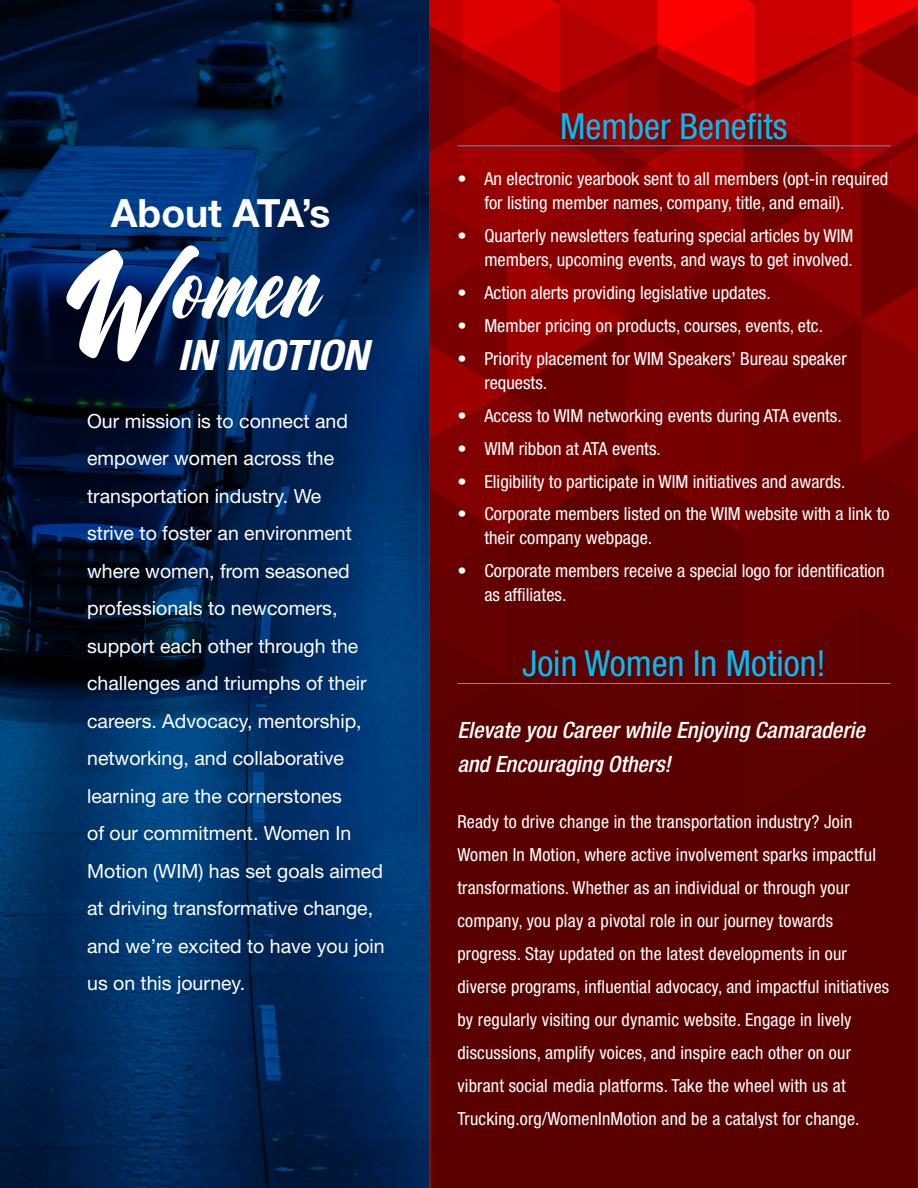
<style>
.page{position:relative;width:918px;height:1188px;background:#fff}
.page>*{position:absolute;margin:0;border:0;box-sizing:border-box;transform-origin:0 0}
.t1{font:88.5px "Aylafs";color:#fff}
.t2{font:italic 700 condensed 42px "Helvetica Neue LT Std";color:#fff;scale:1.08 1}
.t3{font:700 39px "Helvetica Neue LT Std";color:#fff}
.t4{font:condensed 36px "Helvetica Neue LT Std";color:#00bef3}
.t5{font:italic 500 condensed 22.5px/34.5px "Helvetica Neue LT Std";color:#fff}
.t6{font:19.5px/37.5px "Helvetica Neue LT Std";color:#fff}
.t7{font:condensed 18px/33px "Helvetica Neue LT Std";color:#fff}
</style>
<div class="page">
<img style="left:917px;top:0;width:1px;height:199px">
<svg style="left:0;top:0;width:429px;height:1188px;background:#002655"></svg>
<img style="left:429px;top:6px;width:488px;height:1182px">
<hr style="left:457px;top:145px;width:433px;height:1px;background:#00bef3">
<hr style="left:457px;top:683px;width:433px;height:1px;background:#00bef3">
<svg style="left:66px;top:243px;width:133px;height:119px"></svg>
<h3 class="t3" style="left:111px;top:189px;width:221px">About ATA’s</h3>
<h1 class="t1" style="left:172px;top:240px;width:146px">omen</h1>
<h2 class="t2" style="left:177px;top:330px;width:178px">IN MOTION</h2>
<p class="t6" style="left:87px;top:402px;width:299px">Our mission is to connect and empower women across the transportation industry. We<br>strive to foster an environment where women, from seasoned professionals to newcomers, support each other through the challenges and triumphs of their careers. Advocacy, mentorship, networking, and collaborative learning are the cornerstones<br>of our commitment. Women In<br>Motion (WIM) has set goals aimed at driving transformative change, and we’re excited to have you join us on this journey.</p>
<h3 class="t4" style="left:560px;top:105px;width:229px">Member Benefits</h3>
<p class="t7" style="left:484px;top:167px;width:405px;line-height:24px;text-indent:-27px">• An electronic yearbook sent to all members (opt-in required for listing member names, company, title, and email).</p>
<p class="t7" style="left:457px;top:224px;width:398px;line-height:24px;text-align:right">• Quarterly newsletters featuring special articles by WIM members, upcoming events, and ways to get involved.</p>
<p class="t7" style="left:457px;top:276px;width:315px">• Action alerts providing legislative updates.</p>
<p class="t7" style="left:457px;top:309px;width:367px">• Member pricing on products, courses, events, etc.</p>
<p class="t7" style="left:484px;top:346px;width:364px;line-height:24px;text-indent:-27px">• Priority placement for WIM Speakers’ Bureau speaker requests.</p>
<p class="t7" style="left:457px;top:399px;width:386px">• Access to WIM networking events during ATA events.</p>
<p class="t7" style="left:457px;top:432px;width:205px">• WIM ribbon at ATA events.</p>
<p class="t7" style="left:457px;top:464px;width:390px">• Eligibility to participate in WIM initiatives and awards.</p>
<p class="t7" style="left:484px;top:502px;width:407px;line-height:24px;text-indent:-27px">• Corporate members listed on the WIM website with a link to their company webpage.</p>
<p class="t7" style="left:484px;top:559px;width:402px;line-height:24px;text-indent:-27px">• Corporate members receive a special logo for identification as affiliates.</p>
<h3 class="t4" style="left:522px;top:642px;width:305px">Join Women In Motion!</h3>
<p class="t5" style="left:457px;top:713px;width:409px">Elevate you Career while Enjoying Camaraderie and Encouraging Others!</p>
<p class="t7" style="left:457px;top:805px;width:433px">Ready to drive change in the transportation industry? Join Women In Motion, where active involvement sparks impactful transformations. Whether as an individual or through your company, you play a pivotal role in our journey towards progress. Stay updated on the latest developments in our diverse programs, influential advocacy, and impactful initiatives by regularly visiting our dynamic website. Engage in lively discussions, amplify voices, and inspire each other on our vibrant social media platforms. Take the wheel with us at Trucking.org/WomenInMotion and be a catalyst for change.</p>
</div>
